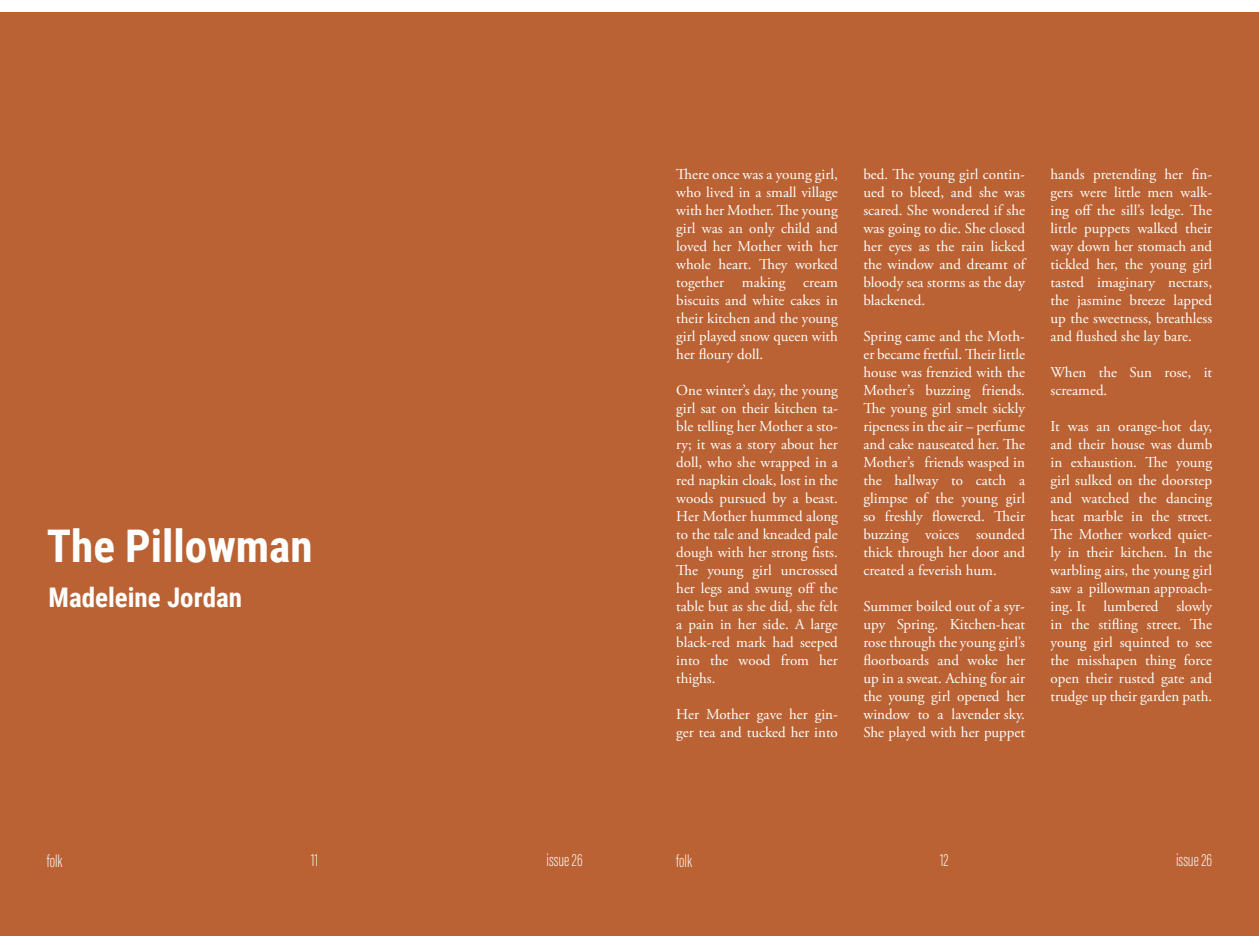
<style>
.page{position:relative;width:1259px;height:936px;background:#fff}
.page>*{position:absolute;margin:0;border:0;box-sizing:border-box;transform-origin:0 0}
.Article_Title{font:700 45px "Roboto Condensed";color:#fff}
.author{font:700 27px "Roboto Condensed";color:#fff}
.Bottom_of_Page{font:200 18px "Acumin Pro Extra Cond";color:#fff}
.Folk{font:200 18px "Acumin Pro Extra Cond";color:#fff}
.Body_Text{font:15px/18px "Adobe Garamond Pro";color:#fff;text-align:justify}
</style>
<div class="page">
<div style="left:0;top:13px;width:1259px;height:922px;background:#ba6233"></div>
<p class="Article_Title" style="left:47px;top:514px;width:267px">The Pillowman</p>
<p class="author" style="left:49px;top:578px;width:195px">Madeleine Jordan</p>
<p class="Folk" style="left:47px;top:849px;width:17px">folk</p>
<p class="Bottom_of_Page" style="left:311px;top:849px;width:8px">11</p>
<p class="Bottom_of_Page" style="left:546px;top:849px;width:38px">issue 26</p>
<p class="Body_Text" style="left:676px;top:166px;width:163px">There once was a young girl, who lived in a small village with her Mother. The young girl was an only child and loved her Mother with her whole heart. They worked together making cream biscuits and white cakes in their kitchen and the young girl played snow queen with her floury doll.</p>
<p class="Body_Text" style="left:676px;top:382px;width:163px">One winter’s day, the young girl sat on their kitchen ta&shy;ble telling her Mother a sto&shy;ry; it was a story about her doll, who she wrapped in a red napkin cloak, lost in the woods pursued by a beast.<br>Her Mother hummed along to the tale and kneaded pale dough with her strong fists.<br>The young girl uncrossed her legs and swung off the table but as she did, she felt a pain in her side. A large black-red mark had seeped into the wood from her thighs.</p>
<p class="Body_Text" style="left:676px;top:706px;width:163px">Her Mother gave her gin&shy;ger tea and tucked her into</p>
<p class="Body_Text" style="left:863px;top:166px;width:163px">bed. The young girl contin&shy;ued to bleed, and she was scared. She wondered if she was going to die. She closed her eyes as the rain licked the window and dreamt of bloody sea storms as the day blackened.</p>
<p class="Body_Text" style="left:863px;top:328px;width:163px">Spring came and the Moth&shy;er became fretful. Their little house was frenzied with the Mother’s buzzing friends.<br>The young girl smelt sickly ripeness in the air – perfume and cake nauseated her. The Mother’s friends wasped in the hallway to catch a glimpse of the young girl so freshly flowered. Their buzzing voices sounded thick through her door and created a feverish hum.</p>
<p class="Body_Text" style="left:863px;top:598px;width:163px">Summer boiled out of a syr&shy;upy Spring. Kitchen-heat rose through the young girl’s floorboards and woke her up in a sweat. Aching for air the young girl opened her window to a lavender sky.<br>She played with her puppet</p>
<p class="Body_Text" style="left:1050px;top:166px;width:163px">hands pretending her fin&shy;gers were little men walk&shy;ing off the sill’s ledge. The little puppets walked their way down her stomach and tickled her, the young girl tasted imaginary nectars, the jasmine breeze lapped up the sweetness, breathless and flushed she lay bare.</p>
<p class="Body_Text" style="left:1050px;top:364px;width:163px">When the Sun rose, it screamed.</p>
<p class="Body_Text" style="left:1050px;top:418px;width:163px">It was an orange-hot day, and their house was dumb in exhaustion. The young girl sulked on the doorstep and watched the dancing heat marble in the street.<br>The Mother worked quiet&shy;ly in their kitchen. In the warbling airs, the young girl saw a pillowman approach&shy;ing. It lumbered slowly in the stifling street. The young girl squinted to see the misshapen thing force open their rusted gate and trudge up their garden path.</p>
<p class="Folk" style="left:676px;top:849px;width:17px">folk</p>
<p class="Bottom_of_Page" style="left:940px;top:849px;width:10px">12</p>
<p class="Bottom_of_Page" style="left:1176px;top:849px;width:38px">issue 26</p>
</div>
